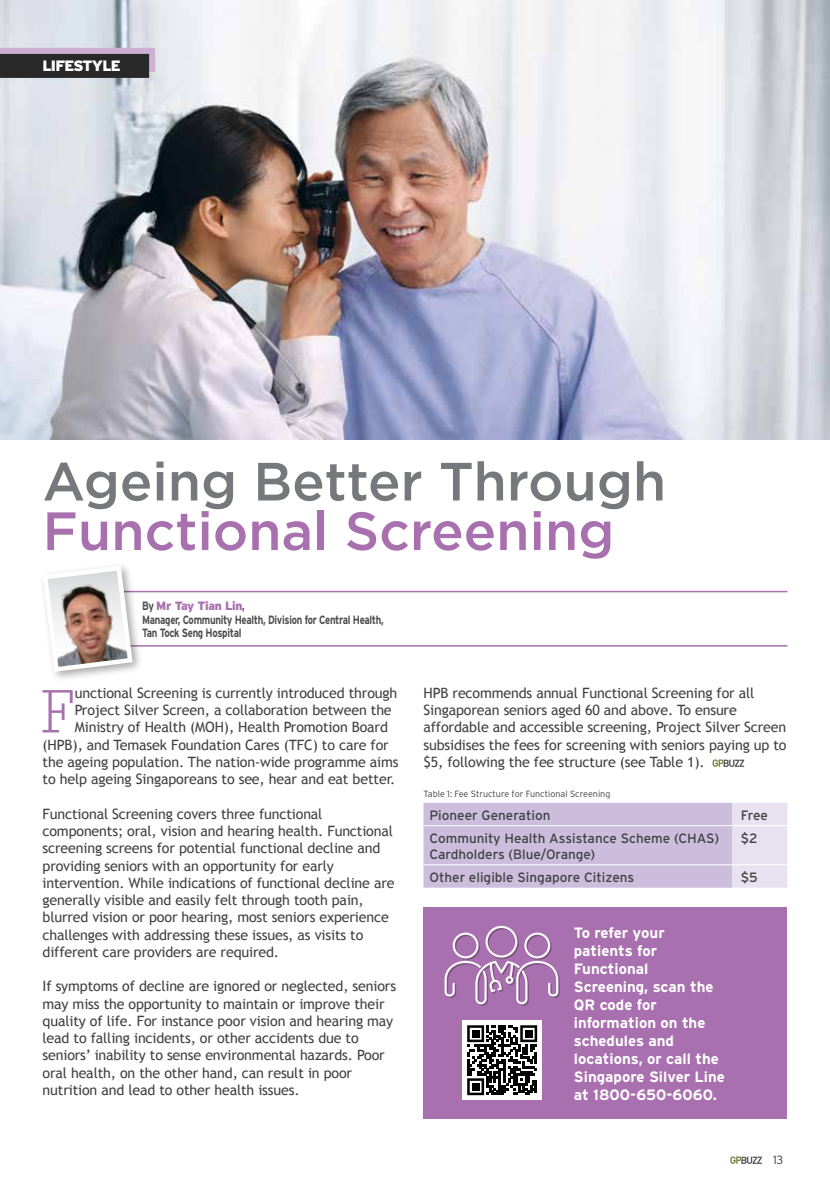
<style>
.page{position:relative;width:830px;height:1191px;background:#fff}
.page>*{position:absolute;margin:0;border:0;box-sizing:border-box;transform-origin:0 0}
.t1{font:300 59.1px "Glypha";color:#a970af}
.t2{font:500 53.7px "Gotham";color:#77787b}
.t3{font:500 53.7px "Gotham";color:#a970af}
.t4{font:700 15px/18px "Interstate";color:#fff}
.t5{font:900 15px "Interstate";letter-spacing:-.05em;color:#fff}
.t6{font:14.25px/17.2px "Trebuchet MS";letter-spacing:-.01em;color:#414042}
.t7{font:13.5px/16.2px "Interstate";color:#414042}
.t8{font:700 12px/13.5px "Interstate";letter-spacing:-.03em;color:#4d4d4f;scale:.8 1}
.t9{font:300 12px "Interstate";color:#414042}
.t10{font:300 9px "Interstate";color:#414042}
.s1{font-weight:900;color:#a970af}
</style>
<div class="page">
<div style="left:423px;top:907px;width:364px;height:211px;background:#a970af"></div>
<img style="left:0;top:0;width:829px;height:439px">
<div style="left:0;top:48px;width:155px;height:24px;background:linear-gradient(to right,#cdafd4,#cdafd4)"></div>
<div style="left:0;top:54px;width:149px;height:24px;background:#292829"></div>
<hr style="left:110px;top:591px;width:677px;height:1px;background:#a970af">
<hr style="left:110px;top:645px;width:677px;height:1px;background:#a970af">
<div style="left:38px;top:561px;width:106px;height:122px;background:#000;opacity:.35"></div>
<img style="left:40px;top:563px;width:95px;height:111px">
<svg style="left:423px;top:802px;width:364px;height:85px;background:#d1c3e0"></svg>
<hr style="left:423px;top:825px;width:309px;height:1px;background:#fff">
<hr style="left:732px;top:825px;width:55px;height:1px;background:#fff">
<hr style="left:423px;top:864px;width:309px;height:1px;background:#fff">
<hr style="left:732px;top:864px;width:55px;height:1px;background:#fff">
<div style="left:462px;top:1020px;width:79px;height:80px;background:#fff"></div>
<svg style="left:467px;top:1025px;width:70px;height:70px"></svg>
<div style="left:472px;top:1030px;width:7px;height:7px;background:#000"></div>
<div style="left:525px;top:1030px;width:7px;height:7px;background:#000"></div>
<div style="left:472px;top:1083px;width:7px;height:7px;background:#000"></div>
<svg style="left:730px;top:1156px;width:31px;height:8px"></svg>
<svg style="left:444px;top:925px;width:115px;height:80px"></svg>
<svg style="left:712px;top:759px;width:31px;height:8px"></svg>
<p class="t5" style="left:42px;top:57px;width:80px">LIFESTYLE</p>
<h2 class="t2" style="left:43px;top:451px;width:625px">Ageing Better Through</h2>
<h2 class="t3" style="left:43px;top:500px;width:573px">Functional Screening</h2>
<p class="t8" style="left:142px;top:599px;width:303px">By <span class="s1">Mr Tay Tian Lin</span>,<br>Manager, Community Health, Division for Central Health,<br>Tan Tock Seng Hospital</p>
<h1 class="t1" style="left:41px;top:678px;width:34px">F</h1>
<p class="t6" style="left:75px;top:684px;width:324px">unctional Screening is currently introduced through</p>
<p class="t6" style="left:75px;top:701px;width:318px">Project Silver Screen, a collaboration between the</p>
<p class="t6" style="left:75px;top:719px;width:314px">Ministry of Health (MOH), Health Promotion Board</p>
<p class="t6" style="left:43px;top:736px;width:347px">(HPB), and Temasek Foundation Cares (TFC) to care for</p>
<p class="t6" style="left:43px;top:753px;width:357px">the ageing population. The nation-wide programme aims</p>
<p class="t6" style="left:43px;top:770px;width:354px">to help ageing Singaporeans to see, hear and eat better.</p>
<p class="t6" style="left:43px;top:805px;width:353px">Functional Screening covers three functional components; oral, vision and hearing health. Functional screening screens for potential functional decline and providing seniors with an opportunity for early intervention. While indications of functional decline are generally visible and easily felt through tooth pain, blurred vision or poor hearing, most seniors experience challenges with addressing these issues, as visits to different care providers are required.</p>
<p class="t6" style="left:43px;top:978px;width:355px">If symptoms of decline are ignored or neglected, seniors may miss the opportunity to maintain or improve their quality of life. For instance poor vision and hearing may lead to falling incidents, or other accidents due to seniors’ inability to sense environmental hazards. Poor oral health, on the other hand, can result in poor nutrition and lead to other health issues.</p>
<p class="t6" style="left:423px;top:684px;width:364px">HPB recommends annual Functional Screening for all Singaporean seniors aged 60 and above. To ensure affordable and accessible screening, Project Silver Screen subsidises the fees for screening with seniors paying up to $5, following the fee structure (see Table 1).</p>
<p class="t10" style="left:423px;top:788px;width:188px">Table 1: Fee Structure for Functional Screening</p>
<p class="t7" style="left:429px;top:806px;width:122px">Pioneer Generation</p>
<p class="t7" style="left:740px;top:806px;width:29px">Free</p>
<p class="t7" style="left:429px;top:829px;width:291px">Community Health Assistance Scheme (CHAS)<br>Cardholders (Blue/Orange)</p>
<p class="t7" style="left:740px;top:829px;width:18px">$2</p>
<p class="t7" style="left:429px;top:868px;width:206px">Other eligible Singapore Citizens</p>
<p class="t7" style="left:740px;top:868px;width:18px">$5</p>
<p class="t4" style="left:573px;top:923px;width:152px">To refer your patients for<br>Functional<br>Screening, scan the<br>QR code for information on the schedules and locations, or call the<br>Singapore Silver Line at 1800-650-6060.</p>
<p class="t9" style="left:772px;top:1153px;width:11px">13</p>
</div>
